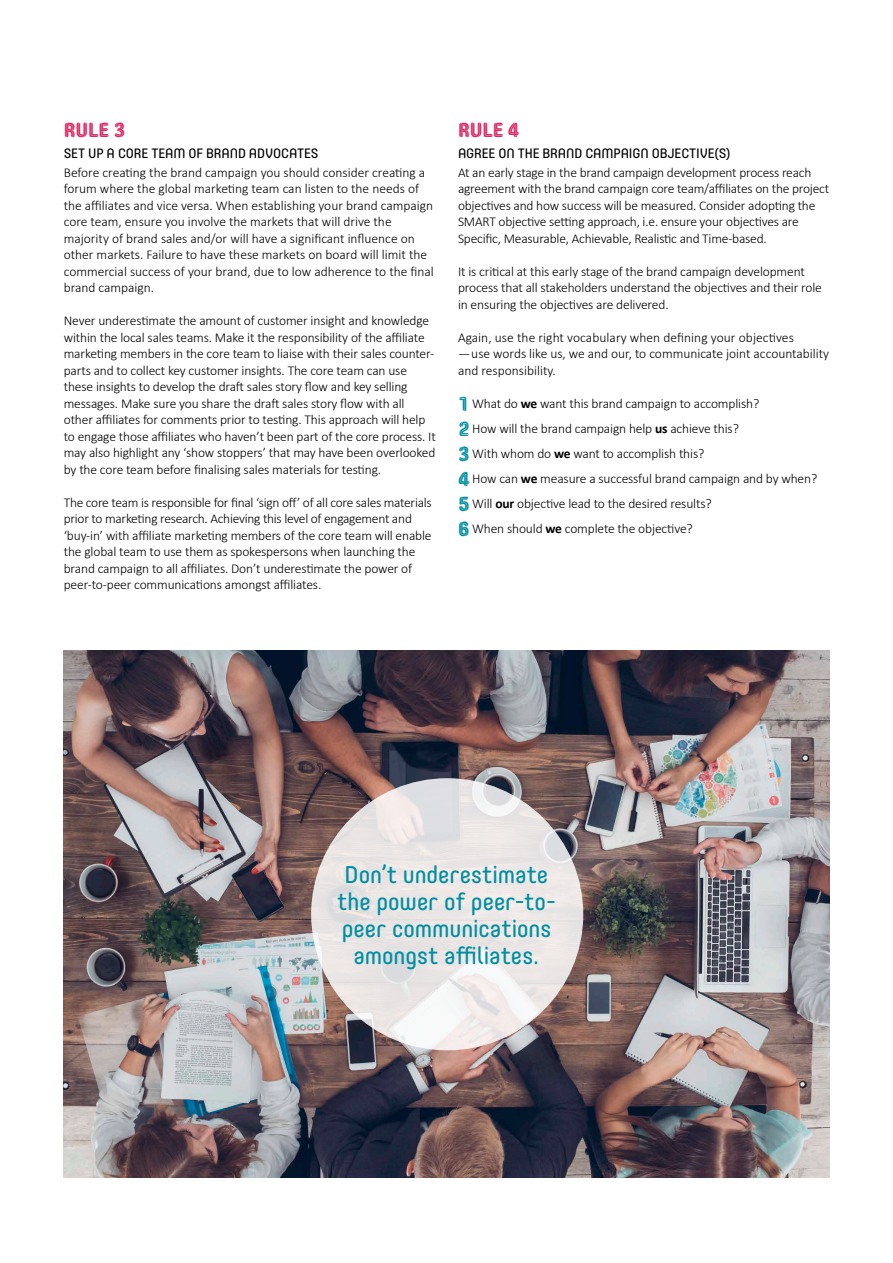
<style>
.page{position:relative;width:893px;height:1263px;background:#fff}
.page>*{position:absolute;margin:0;border:0;box-sizing:border-box;transform-origin:0 0}
.t1{font:24px/27px "Core Mellow 45";letter-spacing:-.005em;color:#008fa2;text-align:center}
.t2{font:20.25px "Core Escher A";letter-spacing:-.01em;color:#dd2863}
.t3{font:300 13.5px/16.5px "Calibri";letter-spacing:-.01em;color:#000}
.t4{font:13.5px "Core Mellow 45";letter-spacing:-.01em;color:#000}
.s1{font-family:"Core Escher A";font-weight:400;font-size:20.25px;color:#008fa2}
.s2{font-weight:700}
</style>
<div class="page">
<img style="left:64px;top:651px;width:765px;height:527px">
<svg style="left:311px;top:778px;width:272px;height:272px;background:#ebe7e6"></svg>
<h2 class="t2" style="left:64px;top:116px;width:63px">RULE 3</h2>
<p class="t4" style="left:64px;top:143px;width:256px">SET UP A CORE TEAM OF BRAND ADVOCATES</p>
<p class="t3" style="left:64px;top:164px;width:372px">Before creating the brand campaign you should consider creating a forum where the global marketing team can listen to the needs of the affiliates and vice versa. When establishing your brand campaign core team, ensure you involve the markets that will drive the majority of brand sales and/or will have a significant influence on other markets. Failure to have these markets on board will limit the commercial success of your brand, due to low adherence to the final brand campaign.</p>
<p class="t3" style="left:64px;top:312px;width:374px">Never underestimate the amount of customer insight and knowledge within the local sales teams. Make it the responsibility of the affiliate marketing members in the core team to liaise with their sales counter&shy;parts and to collect key customer insights. The core team can use these insights to develop the draft sales story flow and key selling messages. Make sure you share the draft sales story flow with all other affiliates for comments prior to testing. This approach will help to engage those affiliates who haven’t been part of the core process. It may also highlight any ‘show stoppers’ that may have been overlooked by the core team before finalising sales materials for testing.</p>
<p class="t3" style="left:64px;top:494px;width:369px">The core team is responsible for final ‘sign off’ of all core sales materials prior to marketing research. Achieving this level of engagement and ‘buy-in’ with affiliate marketing members of the core team will enable the global team to use them as spokespersons when launching the brand campaign to all affiliates. Don’t underestimate the power of peer-to-peer communications amongst affiliates.</p>
<h2 class="t2" style="left:458px;top:116px;width:63px">RULE 4</h2>
<p class="t4" style="left:458px;top:143px;width:274px">AGREE ON THE BRAND CAMPAIGN OBJECTIVE(S)</p>
<p class="t3" style="left:458px;top:164px;width:373px">At an early stage in the brand campaign development process reach agreement with the brand campaign core team/affiliates on the project objectives and how success will be measured. Consider adopting the SMART objective setting approach, i.e. ensure your objectives are Specific, Measurable, Achievable, Realistic and Time-based.</p>
<p class="t3" style="left:458px;top:263px;width:365px">It is critical at this early stage of the brand campaign development process that all stakeholders understand the objectives and their role in ensuring the objectives are delivered.</p>
<p class="t3" style="left:458px;top:329px;width:337px">Again, use the right vocabulary when defining your objectives</p>
<p class="t3" style="left:458px;top:345px;width:373px">— use words like us, we and our, to communicate joint accountability and responsibility.</p>
<p class="t3" style="left:458px;top:391px;width:361px;line-height:25px"><span class="s1">1</span> What do <span class="s2">we</span> want this brand campaign to accomplish?<br><span class="s1">2</span> How will the brand campaign help <span class="s2">us</span> achieve this?<br><span class="s1">3</span> With whom do <span class="s2">we</span> want to accomplish this?<br><span class="s1">4</span> How can <span class="s2">we</span> measure a successful brand campaign and by when?<br><span class="s1">5</span> Will <span class="s2">our</span> objective lead to the desired results?<br><span class="s1">6</span> When should <span class="s2">we</span> complete the objective?</p>
<h1 class="t1" style="left:337px;top:859px;width:220px">Don’t underestimate the power of peer-to&shy;peer communications amongst affiliates.</h1>
</div>
